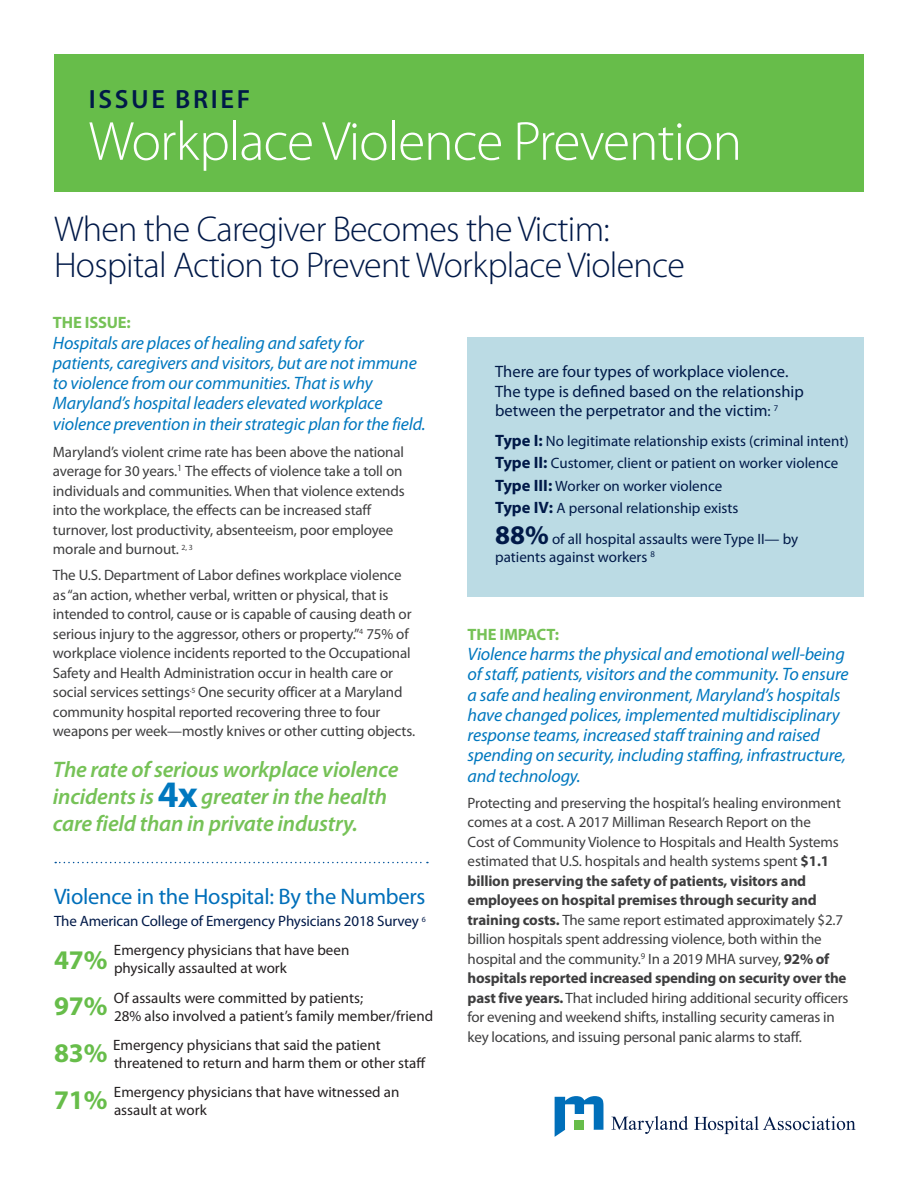
<style>
.page{position:relative;width:918px;height:1188px;background:#fff}
.page>*{position:absolute;margin:0;border:0;box-sizing:border-box;transform-origin:0 0}
.t1{font:300 55.5px "Myriad Pro";letter-spacing:-.02em;color:#fff}
.t2{font:300 36px "Myriad Pro";letter-spacing:-.02em;color:#001948}
.t3{font:700 27px "Myriad Pro";color:#67bd4a}
.t4{font:600 26.4px "Myriad Pro";letter-spacing:.1em;color:#001948}
.t5{font:italic 600 22.5px/27px "Myriad Pro";letter-spacing:-.01em;color:#76c257}
.t6{font:22.5px "Myriad Pro";letter-spacing:-.01em;color:#006fba}
.t7{font:italic 18px/20.2px "Myriad Pro";letter-spacing:-.01em;color:#0078bf}
.t8{font:16.5px/19.8px "Myriad Pro";color:#001948}
.t9{font:700 16.5px "Myriad Pro";letter-spacing:-.01em;color:#76c257}
.t10{font:15px/19.5px "Myriad Pro";letter-spacing:-.01em;color:#3e3e3f}
.t11{font:15px/22.5px "Myriad Pro";color:#001948}
.t12{font:15px/18px "Myriad Pro";color:#231f20}
.s1{font-weight:700;font-style:normal;font-size:37.5px;color:#0078bf}
.s2{font-weight:700;font-size:27px;color:#67bd4a}
.s3{font-size:15px}
.s4{font-weight:700;font-size:16.5px}
.s5{font-weight:700;font-size:27px}
.s6{font-weight:700}
</style>
<div class="page">
<div style="left:54px;top:54px;width:810px;height:137px;background:#67bd4a"></div>
<svg style="left:611px;top:1116px;width:77px;height:18px"></svg>
<svg style="left:694px;top:1116px;width:162px;height:18px"></svg>
<svg style="left:555px;top:1096px;width:48px;height:41px"></svg>
<div style="left:574px;top:1120px;width:10px;height:10px;background:#67bd4a"></div>
<div style="left:468px;top:337px;width:396px;height:260px;background:#bbdbe4"></div>
<svg style="left:55px;top:862px;width:373px;height:1px"></svg>
<p class="t4" style="left:89px;top:85px;width:163px">ISSUE BRIEF</p>
<p class="t1" style="left:89px;top:111px;width:655px">Workplace Violence Prevention</p>
<p class="t2" style="left:54px;top:210px;width:557px">When the Caregiver Becomes the Victim:</p>
<p class="t2" style="left:54px;top:246px;width:632px">Hospital Action to Prevent Workplace Violence</p>
<p class="t9" style="left:53px;top:314px;width:79px">THE ISSUE:</p>
<p class="t7" style="left:53px;top:333px;width:374px">Hospitals are places of healing and safety for patients, caregivers and visitors, but are not immune to violence from our communities. That is why Maryland’s hospital leaders elevated workplace violence prevention in their strategic plan for the field.</p>
<p class="t10" style="left:53px;top:442px;width:353px">Maryland’s violent crime rate has been above the national average for 30 years.<sup>1</sup> The effects of violence take a toll on individuals and communities. When that violence extends into the workplace, the effects can be increased staff turnover, lost productivity, absenteeism, poor employee morale and burnout. <sup>2,</sup> <sup>3</sup></p>
<p class="t10" style="left:53px;top:565px;width:364px">The U.S. Department of Labor defines workplace violence as “an action, whether verbal, written or physical, that is intended to control, cause or is capable of causing death or serious injury to the aggressor, others or property.”<sup>4</sup> 75% of workplace violence incidents reported to the Occupational Safety and Health Administration occur in health care or social services settings<sup>.</sup><sup>5</sup> One security officer at a Maryland community hospital reported recovering three to four weapons per week—mostly knives or other cutting objects.</p>
<p class="t5" style="left:53px;top:756px;width:347px">The rate of serious workplace violence incidents is <span class="s1">4x</span> greater in the health care field than in private industry.</p>
<p class="t6" style="left:54px;top:882px;width:373px">Violence in the Hospital: By the Numbers</p>
<p class="t11" style="left:54px;top:909px;width:373px">The American College of Emergency Physicians 2018 Survey <sup>6</sup></p>
<p class="t3" style="left:54px;top:945px;width:55px">47%</p>
<p class="t12" style="left:114px;top:941px;width:237px">Emergency physicians that have been physically assaulted at work</p>
<p class="t12" style="left:114px;top:988px;width:321px;text-indent:-60px"><span class="s2">97%</span> Of assaults were committed by patients;<br>28% also involved a patient’s family member/friend</p>
<p class="t12" style="left:114px;top:1035px;width:313px;text-indent:-60px"><span class="s2">83%</span> Emergency physicians that said the patient threatened to return and harm them or other staff</p>
<p class="t12" style="left:114px;top:1083px;width:287px;text-indent:-60px"><span class="s2">71%</span> Emergency physicians that have witnessed an assault at work</p>
<p class="t8" style="left:495px;top:361px;width:310px">There are four types of workplace violence.<br>The type is defined based on the relationship between the perpetrator and the victim<span class="s3">:</span> <sup>7</sup></p>
<p class="t11" style="left:495px;top:429px;width:355px"><span class="s4">Type I:</span> No legitimate relationship exists (criminal intent)</p>
<p class="t11" style="left:495px;top:452px;width:345px"><span class="s4">Type II:</span> Customer, client or patient on worker violence<br><span class="s4">Type III:</span> Worker on worker violence<br><span class="s4">Type IV:</span> A personal relationship exists</p>
<p class="t11" style="left:495px;top:530px;width:305px;line-height:18px"><span class="s5">88%</span> of all hospital assaults were Type II— by patients against workers <sup>8</sup></p>
<p class="t9" style="left:468px;top:625px;width:93px">THE IMPACT:</p>
<p class="t7" style="left:468px;top:644px;width:383px">Violence harms the physical and emotional well-being of staff, patients, visitors and the community. To ensure a safe and healing environment, Maryland’s hospitals have changed polices, implemented multidisciplinary response teams, increased staff training and raised spending on security, including staffing, infrastructure, and technology.</p>
<p class="t10" style="left:468px;top:793px;width:382px">Protecting and preserving the hospital’s healing environment comes at a cost. A 2017 Milliman Research Report on the<br>Cost of Community Violence to Hospitals and Health Systems estimated that U.S. hospitals and health systems spent <span class="s6">$1.1 billion preserving the safety of patients, visitors and employees on hospital premises through security and training costs.</span> The same report estimated approximately $2.7 billion hospitals spent addressing violence, both within the hospital and the community.<sup>9</sup> In a 2019 MHA survey, <span class="s6">92% of hospitals reported increased spending on security over the past five years.</span> That included hiring additional security officers for evening and weekend shifts, installing security cameras in key locations, and issuing personal panic alarms to staff.</p>
</div>
